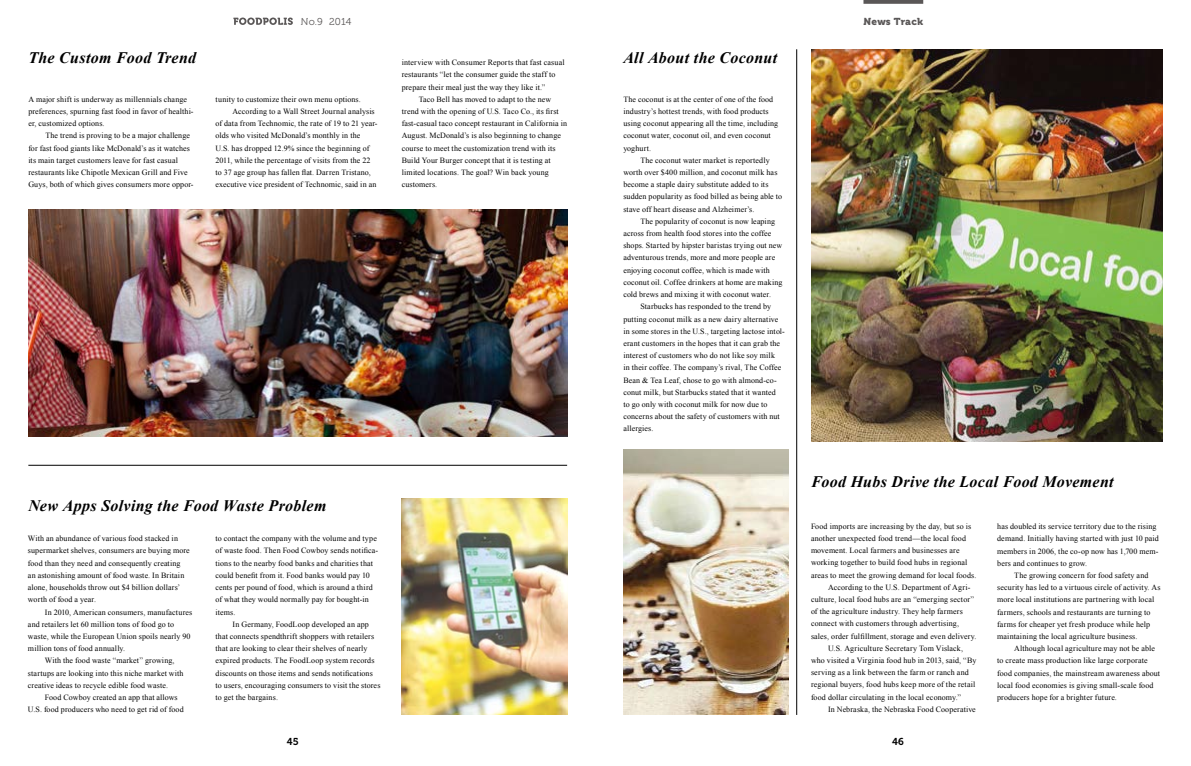
<style>
.page{position:relative;width:1191px;height:766px;background:#fff}
.page>*{position:absolute;margin:0;border:0;box-sizing:border-box;transform-origin:0 0}
.t1{font:italic 700 16px "Times New Roman";letter-spacing:.02em;color:#000}
.t2{font:10px "Museo 900";color:#5a5757}
.t3{font:10px "Museo 300";letter-spacing:.015em;color:#5a5757}
.t4{font:10px "Museo 700";color:#000}
.t5{font:8px/12.2px "Times New Roman";letter-spacing:.01em;color:#000}
</style>
<div class="page">
<svg style="left:233px;top:18px;width:60px;height:7px"></svg>
<img style="left:624px;top:449px;width:164px;height:265px">
<img style="left:811px;top:50px;width:351px;height:391px">
<img style="left:402px;top:498px;width:165px;height:216px">
<img style="left:28px;top:209px;width:539px;height:228px">
<hr style="left:28px;top:465px;width:539px;height:1px;background:#000">
<hr style="left:796px;top:49px;width:1px;height:665px;background:#000">
<svg style="left:863px;top:0;width:60px;height:4px"></svg>
<h1 class="t1" style="left:28px;top:46px;width:169px">The Custom Food Trend</h1>
<p class="t5" style="left:28px;top:93px;width:167px">A major shift is underway as millennials change preferences, spurning fast food in favor of healthi&shy;er, customized options.</p>
<p class="t5" style="left:28px;top:129px;width:167px;text-indent:17px">The trend is proving to be a major challenge for fast food giants like McDonald’s as it watches its main target customers leave for fast casual restaurants like Chipotle Mexican Grill and Five Guys, both of which gives consumers more oppor-</p>
<p class="t3" style="left:301px;top:16px;width:52px">No.9 2014</p>
<p class="t5" style="left:215px;top:93px;width:147px">tunity to customize their own menu options.</p>
<p class="t5" style="left:232px;top:105px;width:144px">According to a Wall Street Journal analysis</p>
<p class="t5" style="left:215px;top:117px;width:164px">of data from Technomic, the rate of 19 to 21 year-</p>
<p class="t5" style="left:215px;top:129px;width:146px">olds who visited McDonald’s monthly in the</p>
<p class="t5" style="left:215px;top:142px;width:156px">U.S. has dropped 12.9% since the beginning of</p>
<p class="t5" style="left:215px;top:154px;width:156px">2011, while the percentage of visits from the 22</p>
<p class="t5" style="left:215px;top:166px;width:157px">to 37 age group has fallen flat. Darren Tristano,</p>
<p class="t5" style="left:215px;top:178px;width:162px">executive vice president of Technomic, said in an</p>
<p class="t5" style="left:402px;top:56px;width:164px">interview with Consumer Reports that fast casual</p>
<p class="t5" style="left:402px;top:68px;width:155px">restaurants “let the consumer guide the staff to</p>
<p class="t5" style="left:402px;top:81px;width:145px">prepare their meal just the way they like it.”</p>
<p class="t5" style="left:419px;top:93px;width:134px">Taco Bell has moved to adapt to the new</p>
<p class="t5" style="left:402px;top:105px;width:158px">trend with the opening of U.S. Taco Co., its first</p>
<p class="t5" style="left:402px;top:117px;width:167px">fast-casual taco concept restaurant in California in</p>
<p class="t5" style="left:402px;top:129px;width:161px">August. McDonald’s is also beginning to change</p>
<p class="t5" style="left:402px;top:142px;width:155px">course to meet the customization trend with its</p>
<p class="t5" style="left:402px;top:154px;width:150px">Build Your Burger concept that it is testing at</p>
<p class="t5" style="left:402px;top:166px;width:149px">limited locations. The goal? Win back young</p>
<p class="t5" style="left:402px;top:178px;width:37px">customers.</p>
<h1 class="t1" style="left:28px;top:494px;width:300px">New Apps Solving the Food Waste Problem</h1>
<p class="t5" style="left:28px;top:532px;width:163px">With an abundance of various food stacked in supermarket shelves, consumers are buying more food than they need and consequently creating an astonishing amount of food waste. In Britain alone, households throw out $4 billion dollars’ worth of food a year.</p>
<p class="t5" style="left:45px;top:605px;width:149px">In 2010, American consumers, manufactures</p>
<p class="t5" style="left:28px;top:617px;width:148px">and retailers let 60 million tons of food go to</p>
<p class="t5" style="left:28px;top:629px;width:164px">waste, while the European Union spoils nearly 90</p>
<p class="t5" style="left:28px;top:642px;width:99px">million tons of food annually.</p>
<p class="t5" style="left:45px;top:654px;width:131px">With the food waste “market” growing,</p>
<p class="t5" style="left:28px;top:666px;width:157px">startups are looking into this niche market with</p>
<p class="t5" style="left:28px;top:678px;width:142px">creative ideas to recycle edible food waste.</p>
<p class="t5" style="left:45px;top:690px;width:134px">Food Cowboy created an app that allows</p>
<p class="t5" style="left:28px;top:703px;width:157px">U.S. food producers who need to get rid of food</p>
<p class="t5" style="left:215px;top:532px;width:164px">to contact the company with the volume and type of waste food. Then Food Cowboy sends notifica&shy;tions to the nearby food banks and charities that could benefit from it. Food banks would pay 10 cents per pound of food, which is around a third of what they would normally pay for bought-in items.</p>
<p class="t5" style="left:215px;top:617px;width:166px;text-indent:17px">In Germany, FoodLoop developed an app that connects spendthrift shoppers with retailers that are looking to clear their shelves of nearly expired products. The FoodLoop system records discounts on those items and sends notifications to users, encouraging consumers to visit the stores to get the bargains.</p>
<h1 class="t1" style="left:623px;top:46px;width:155px">All About the Coconut</h1>
<p class="t5" style="left:623px;top:93px;width:156px">The coconut is at the center of one of the food industry’s hottest trends, with food products using coconut appearing all the time, including coconut water, coconut oil, and even coconut yoghurt.</p>
<p class="t5" style="left:623px;top:154px;width:160px;text-indent:17px">The coconut water market is reportedly worth over $400 million, and coconut milk has become a staple dairy substitute added to its sudden popularity as food billed as being able to stave off heart disease and Alzheimer’s.</p>
<p class="t5" style="left:623px;top:215px;width:161px;text-indent:17px">The popularity of coconut is now leaping across from health food stores into the coffee shops. Started by hipster baristas trying out new adventurous trends, more and more people are enjoying coconut coffee, which is made with coconut oil. Coffee drinkers at home are making cold brews and mixing it with coconut water.</p>
<p class="t5" style="left:623px;top:300px;width:163px;text-indent:17px">Starbucks has responded to the trend by putting coconut milk as a new dairy alternative in some stores in the U.S., targeting lactose intol&shy;erant customers in the hopes that it can grab the interest of customers who do not like soy milk<br>in their coffee. The company’s rival, The Coffee Bean &amp; Tea Leaf, chose to go with almond-co&shy;conut milk, but Starbucks stated that it wanted<br>to go only with coconut milk for now due to concerns about the safety of customers with nut allergies.</p>
<p class="t2" style="left:863px;top:16px;width:61px">News Track</p>
<h1 class="t1" style="left:811px;top:470px;width:304px">Food Hubs Drive the Local Food Movement</h1>
<p class="t5" style="left:811px;top:519px;width:162px">Food imports are increasing by the day, but so is</p>
<p class="t5" style="left:811px;top:532px;width:157px">another unexpected food trend—the local food</p>
<p class="t5" style="left:811px;top:544px;width:150px">movement. Local farmers and businesses are</p>
<p class="t5" style="left:811px;top:556px;width:158px">working together to build food hubs in regional</p>
<p class="t5" style="left:811px;top:568px;width:167px">areas to meet the growing demand for local foods.</p>
<p class="t5" style="left:828px;top:580px;width:144px">According to the U.S. Department of Agri-</p>
<p class="t5" style="left:811px;top:593px;width:164px">culture, local food hubs are an “emerging sector”</p>
<p class="t5" style="left:811px;top:605px;width:153px">of the agriculture industry. They help farmers</p>
<p class="t5" style="left:811px;top:617px;width:149px">connect with customers through advertising,</p>
<p class="t5" style="left:811px;top:629px;width:167px">sales, order fulfillment, storage and even delivery.</p>
<p class="t5" style="left:828px;top:641px;width:137px">U.S. Agriculture Secretary Tom Vislack,</p>
<p class="t5" style="left:811px;top:654px;width:167px">who visited a Virginia food hub in 2013, said, “By</p>
<p class="t5" style="left:811px;top:666px;width:159px">serving as a link between the farm or ranch and</p>
<p class="t5" style="left:811px;top:678px;width:166px">regional buyers, food hubs keep more of the retail</p>
<p class="t5" style="left:811px;top:690px;width:151px">food dollar circulating in the local economy.”</p>
<p class="t5" style="left:828px;top:702px;width:149px">In Nebraska, the Nebraska Food Cooperative</p>
<p class="t5" style="left:997px;top:520px;width:163px">has doubled its service territory due to the rising demand. Initially having started with just 10 paid members in 2006, the co-op now has 1,700 mem&shy;bers and continues to grow.</p>
<p class="t5" style="left:997px;top:569px;width:165px;text-indent:17px">The growing concern for food safety and security has led to a virtuous circle of activity. As more local institutions are partnering with local farmers, schools and restaurants are turning to farms for cheaper yet fresh produce while help maintaining the local agriculture business.</p>
<p class="t5" style="left:997px;top:642px;width:164px;text-indent:17px">Although local agriculture may not be able to create mass production like large corporate food companies, the mainstream awareness about local food economies is giving small-scale food producers hope for a brighter future.</p>
<p class="t4" style="left:287px;top:736px;width:13px">45</p>
<p class="t4" style="left:892px;top:736px;width:13px">46</p>
</div>
